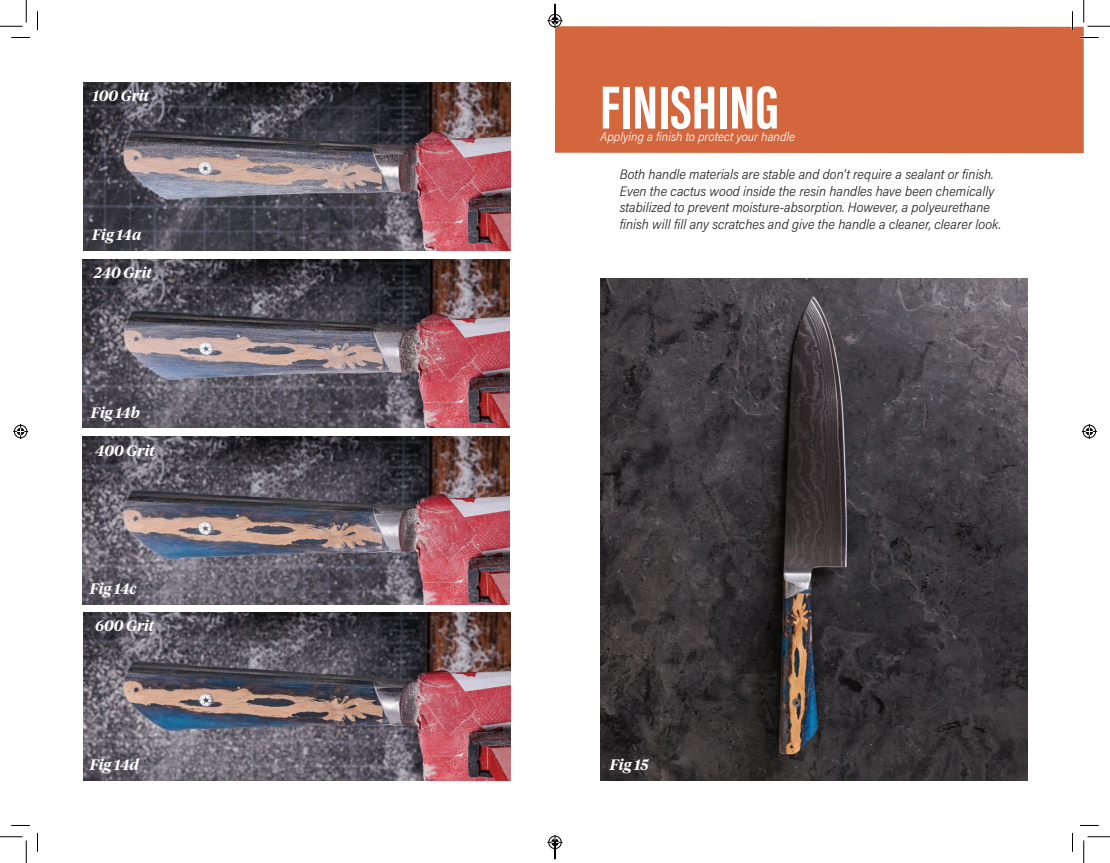
<style>
.page{position:relative;width:1110px;height:863px;background:#fff}
.page>*{position:absolute;margin:0;border:0;box-sizing:border-box;transform-origin:0 0}
.t1{font:700 62.5px "Acumin Pro Extra Cond";color:#fff}
.t2{font:italic 600 15px "Tiempos Headline";color:#fff}
.t3{font:italic 300 13.75px/16.5px "Acumin Pro Semi Cond";color:#231f20}
.t4{font:italic 300 12.5px "Acumin Pro Semi Cond";color:#fff}
</style>
<div class="page">
<div style="left:555px;top:26px;width:529px;height:127px;background:#d4663d"></div>
<img style="left:600px;top:278px;width:428px;height:502px">
<img style="left:82px;top:259px;width:428px;height:168px">
<img style="left:82px;top:436px;width:428px;height:168px">
<img style="left:83px;top:612px;width:428px;height:168px">
<img style="left:83px;top:82px;width:428px;height:169px">
<svg style="left:11px;top:37px;width:19px;height:1px"></svg>
<svg style="left:1080px;top:37px;width:19px;height:1px"></svg>
<svg style="left:11px;top:825px;width:19px;height:1px"></svg>
<svg style="left:1080px;top:825px;width:19px;height:1px"></svg>
<svg style="left:37px;top:11px;width:1px;height:19px"></svg>
<svg style="left:37px;top:833px;width:1px;height:18px"></svg>
<svg style="left:1072px;top:11px;width:1px;height:19px"></svg>
<svg style="left:1072px;top:833px;width:1px;height:18px"></svg>
<svg style="left:0;top:0;width:27px;height:27px"></svg>
<svg style="left:0;top:836px;width:27px;height:26px"></svg>
<svg style="left:1084px;top:0;width:26px;height:27px"></svg>
<svg style="left:1084px;top:836px;width:26px;height:26px"></svg>
<svg style="left:13px;top:424px;width:15px;height:15px"></svg>
<svg style="left:1082px;top:424px;width:15px;height:15px"></svg>
<svg style="left:548px;top:4px;width:14px;height:24px"></svg>
<svg style="left:548px;top:834px;width:14px;height:25px"></svg>
<p class="t2" style="left:92px;top:85px;width:59px">100 Grit</p>
<p class="t2" style="left:92px;top:225px;width:51px">Fig 14a</p>
<p class="t2" style="left:94px;top:263px;width:60px">240 Grit</p>
<p class="t2" style="left:91px;top:402px;width:51px">Fig 14b</p>
<p class="t2" style="left:95px;top:440px;width:62px">400 Grit</p>
<p class="t2" style="left:90px;top:578px;width:48px">Fig 14c</p>
<p class="t2" style="left:95px;top:615px;width:61px">600 Grit</p>
<p class="t2" style="left:90px;top:754px;width:51px">Fig 14d</p>
<p class="t1" style="left:600px;top:69px;width:181px">FINISHING</p>
<p class="t4" style="left:600px;top:128px;width:197px">Applying a finish to protect your handle</p>
<p class="t3" style="left:620px;top:165px;width:383px">Both handle materials are stable and don’t require a sealant or finish.<br>Even the cactus wood inside the resin handles have been chemically stabilized to prevent moisture-absorption. However, a polyeurethane finish will fill any scratches and give the handle a cleaner, clearer look.</p>
<p class="t2" style="left:610px;top:754px;width:40px">Fig 15</p>
</div>
